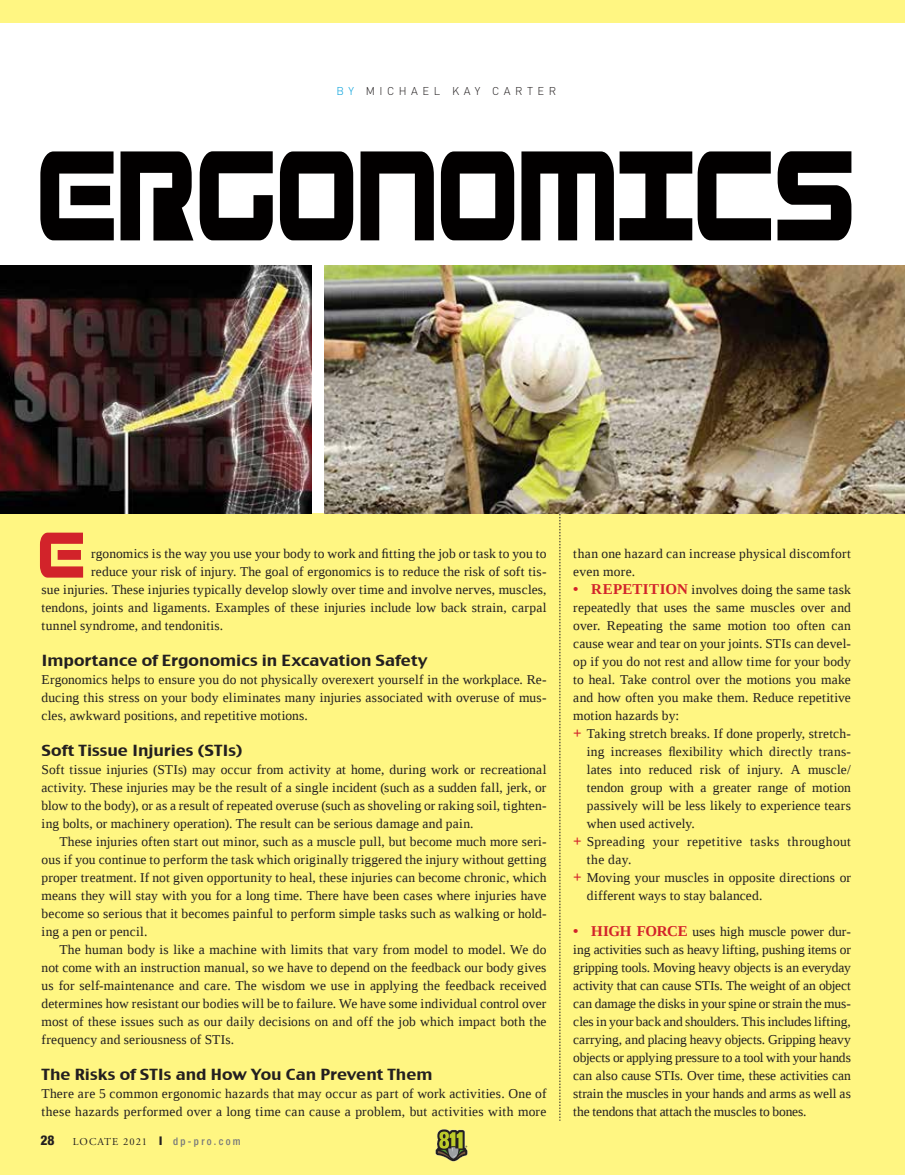
<style>
.page{position:relative;width:905px;height:1175px;background:#fff}
.page>*{position:absolute;margin:0;border:0;box-sizing:border-box;transform-origin:0 0}
.t1{font:139.05px "Gunship Condensed";letter-spacing:-.01em;color:#020000;scale:.8 1}
.t2{font:70.35px "Gunship Condensed";color:#d2232a;scale:.93 1}
.t3{font:15px "Charcoal CY";color:#231f20;scale:1.1 1}
.t4{font:13.5px/18px "Liberation Serif";letter-spacing:.01em;color:#231f20;text-align:justify}
.t5{font:13.5px "Liberation Serif";letter-spacing:.03em;color:#231f20}
.t6{font:800 condensed 13.5px "Helvetica Neue";color:#231f20}
.t7{font:300 11.25px "DIN";letter-spacing:.4em;color:#231f20}
.t8{font:10.5px "Adobe Garamond Pro";letter-spacing:.1em;color:#231f20}
.s1{color:#009fdb}
.s2{font-family:"DIN";font-weight:900;font-size:12px}
.s3{font-family:"Helvetica Neue";font-weight:500;font-stretch:condensed;color:#77787b}
.s4{font-weight:700;font-size:15px;color:#d2232a}
</style>
<div class="page">
<div style="left:0;top:513px;width:904px;height:661px;background:#fff682"></div>
<div style="left:0;top:0;width:904px;height:22px;background:#fff682"></div>
<svg style="left:559px;top:513px;width:1px;height:607px"></svg>
<img style="left:0;top:265px;width:312px;height:248px">
<img style="left:324px;top:265px;width:580px;height:248px">
<svg style="left:435px;top:1129px;width:32px;height:32px"></svg>
<p class="t7" style="left:336px;top:84px;width:221px"><span class="s1">BY</span> MICHAEL KAY CARTER</p>
<h1 class="t1" style="left:36px;top:115px;width:1025px">ERGONOMICS</h1>
<h2 class="t2" style="left:38px;top:514px;width:53px">E</h2>
<p class="t4" style="left:91px;top:544px;width:457px">rgonomics is the way you use your body to work and fitting the job or task to you to</p>
<p class="t4" style="left:91px;top:562px;width:457px">reduce your risk of injury. The goal of ergonomics is to reduce the risk of soft tis-</p>
<p class="t4" style="left:42px;top:580px;width:506px">sue injuries. These injuries typically develop slowly over time and involve nerves, muscles,</p>
<p class="t4" style="left:42px;top:598px;width:506px">tendons, joints and ligaments. Examples of these injuries include low back strain, carpal</p>
<p class="t4" style="left:42px;top:616px;width:183px">tunnel syndrome, and tendonitis.</p>
<p class="t3" style="left:42px;top:651px;width:352px">Importance of Ergonomics in Excavation Safety</p>
<p class="t4" style="left:42px;top:670px;width:506px">Ergonomics helps to ensure you do not physically overexert yourself in the workplace. Re&shy;ducing this stress on your body eliminates many injuries associated with overuse of mus&shy;cles, awkward positions, and repetitive motions.</p>
<p class="t3" style="left:42px;top:741px;width:184px">Soft Tissue Injuries (STIs)</p>
<p class="t4" style="left:42px;top:760px;width:506px">Soft tissue injuries (STIs) may occur from activity at home, during work or recreational activity. These injuries may be the result of a single incident (such as a sudden fall, jerk, or blow to the body), or as a result of repeated overuse (such as shoveling or raking soil, tighten&shy;ing bolts, or machinery operation). The result can be serious damage and pain.</p>
<p class="t4" style="left:42px;top:832px;width:506px;text-indent:18px">These injuries often start out minor, such as a muscle pull, but become much more seri&shy;ous if you continue to perform the task which originally triggered the injury without getting proper treatment. If not given opportunity to heal, these injuries can become chronic, which means they will stay with you for a long time. There have been cases where injuries have become so serious that it becomes painful to perform simple tasks such as walking or hold&shy;ing a pen or pencil.</p>
<p class="t4" style="left:42px;top:940px;width:506px;text-indent:18px">The human body is like a machine with limits that vary from model to model. We do not come with an instruction manual, so we have to depend on the feedback our body gives us for self-maintenance and care. The wisdom we use in applying the feedback received determines how resistant our bodies will be to failure. We have some individual control over most of these issues such as our daily decisions on and off the job which impact both the frequency and seriousness of STIs.</p>
<p class="t3" style="left:42px;top:1065px;width:357px">The Risks of STIs and How You Can Prevent Them</p>
<p class="t4" style="left:42px;top:1084px;width:506px">There are 5 common ergonomic hazards that may occur as part of work activities. One of these hazards performed over a long time can cause a problem, but activities with more</p>
<p class="t6" style="left:40px;top:1132px;width:16px">28</p>
<p class="t8" style="left:73px;top:1135px;width:169px">LOCATE 2021 <span class="s2">I</span> <span class="s3">dp-pro.com</span></p>
<p class="t4" style="left:573px;top:544px;width:279px">than one hazard can increase physical discomfort even more.</p>
<p class="t4" style="left:573px;top:580px;width:279px"><span class="s4">• REPETITION</span> involves doing the same task</p>
<p class="t4" style="left:573px;top:598px;width:279px">repeatedly that uses the same muscles over and</p>
<p class="t4" style="left:573px;top:616px;width:279px">over. Repeating the same motion too often can</p>
<p class="t4" style="left:573px;top:634px;width:279px">cause wear and tear on your joints. STIs can devel-</p>
<p class="t4" style="left:573px;top:652px;width:279px">op if you do not rest and allow time for your body</p>
<p class="t4" style="left:573px;top:670px;width:279px">to heal. Take control over the motions you make</p>
<p class="t4" style="left:573px;top:688px;width:279px">and how often you make them. Reduce repetitive</p>
<p class="t4" style="left:573px;top:706px;width:107px">motion hazards by:</p>
<p class="t4" style="left:573px;top:724px;width:279px"><span class="s4">+</span> Taking stretch breaks. If done properly, stretch-</p>
<p class="t4" style="left:587px;top:742px;width:266px">ing increases flexibility which directly trans-</p>
<p class="t4" style="left:587px;top:760px;width:266px">lates into reduced risk of injury. A muscle/</p>
<p class="t4" style="left:587px;top:778px;width:265px">tendon group with a greater range of motion</p>
<p class="t4" style="left:587px;top:796px;width:266px">passively will be less likely to experience tears</p>
<p class="t4" style="left:587px;top:814px;width:109px">when used actively.</p>
<p class="t5" style="left:573px;top:833px;width:279px"><span class="s4">+</span> Spreading your repetitive tasks throughout</p>
<p class="t4" style="left:587px;top:850px;width:46px">the day.</p>
<p class="t4" style="left:573px;top:868px;width:279px"><span class="s4">+</span> Moving your muscles in opposite directions or</p>
<p class="t4" style="left:587px;top:886px;width:177px">different ways to stay balanced.</p>
<p class="t4" style="left:573px;top:922px;width:279px"><span class="s4">• HIGH FORCE</span> uses high muscle power dur&shy;ing activities such as heavy lifting, pushing items or gripping tools. Moving heavy objects is an everyday activity that can cause STIs. The weight of an object can damage the disks in your spine or strain the mus&shy;cles in your back and shoulders. This includes lifting, carrying, and placing heavy objects. Gripping heavy objects or applying pressure to a tool with your hands can also cause STIs. Over time, these activities can strain the muscles in your hands and arms as well as the tendons that attach the muscles to bones.</p>
</div>
